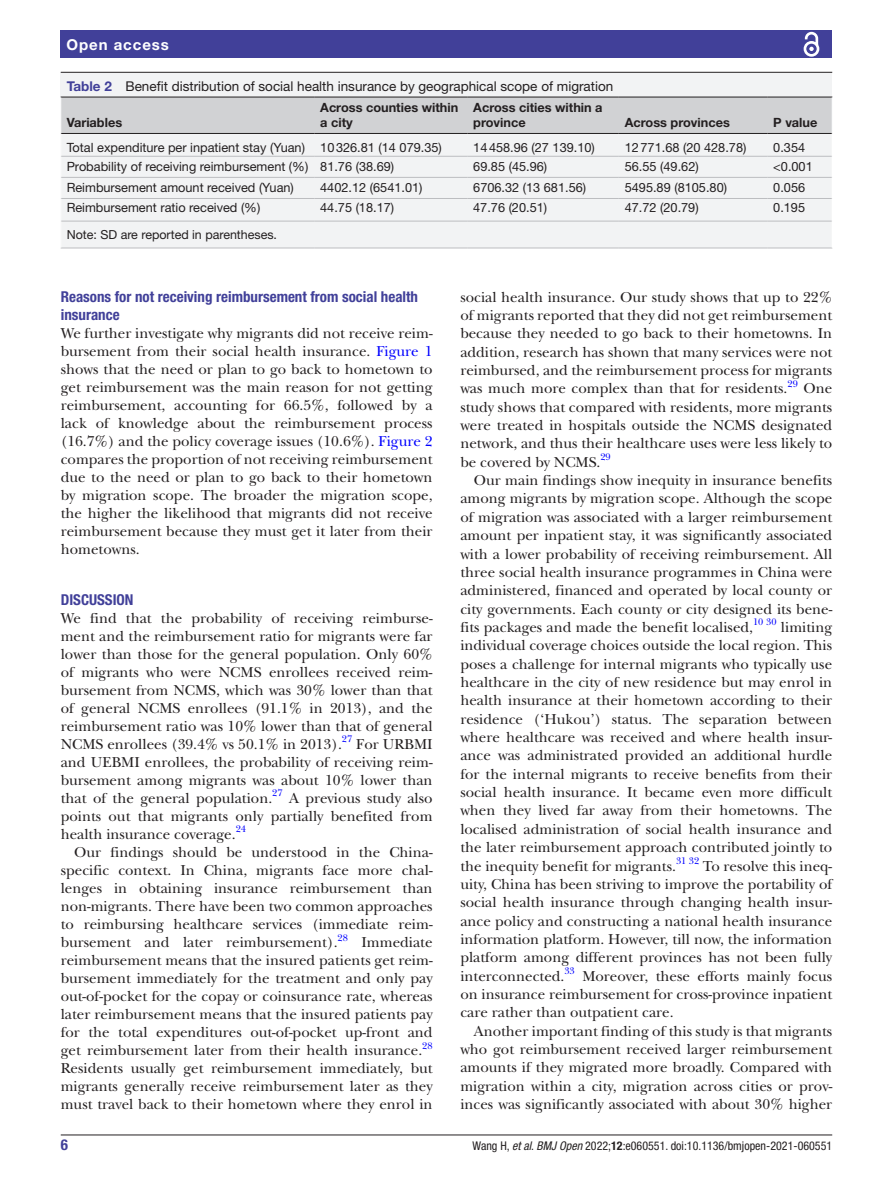
<style>
.page{position:relative;width:893px;height:1191px;background:#fff}
.page>*{position:absolute;margin:0;border:0;box-sizing:border-box;transform-origin:0 0}
.t1{font:15px/18.3px "New Baskerville";color:#231f20;text-align:justify}
.t2{font:700 condensed 15px/18px "Helvetica Neue LT Std";color:#414099}
.t3{font:700 15px "Helvetica Neue LT Std";letter-spacing:.065em;color:#fff}
.t4{font:13.5px "Helvetica Neue LT Std";color:#231f20}
.t5{font:12.75px "Helvetica Neue LT Std";color:#231f20}
.t6{font:700 12.75px/15.3px "Helvetica Neue LT Std";color:#231f20}
.t7{font:12.45px "Helvetica Neue LT Std";color:#231f20}
.t8{font:condensed 12px "Helvetica Neue LT Std";color:#231f20}
.t9{font:9.9px "New Baskerville";color:#00f}
.s1{font-weight:700;color:#414099}
.s2{color:#00f}
.s3{font-style:italic}
.s4{font-weight:700}
</style>
<div class="page">
<hr style="left:61px;top:1134px;width:771px;height:1px;background:#231f20">
<div style="left:61px;top:31px;width:771px;height:27px;background:#414099"></div>
<svg style="left:803px;top:31px;width:17px;height:26px"></svg>
<div style="left:61px;top:73px;width:771px;height:175px;background:#f2f3f4"></div>
<hr style="left:61px;top:72px;width:771px;height:1px;background:#231f20">
<hr style="left:61px;top:248px;width:253px;height:1px;background:#bcbdc0">
<hr style="left:314px;top:248px;width:153px;height:1px;background:#bcbdc0">
<hr style="left:467px;top:248px;width:152px;height:1px;background:#bcbdc0">
<hr style="left:619px;top:248px;width:148px;height:1px;background:#bcbdc0">
<hr style="left:767px;top:248px;width:65px;height:1px;background:#bcbdc0">
<svg style="left:60px;top:97px;width:773px;height:151px"></svg>
<p class="t3" style="left:66px;top:35px;width:104px">Open access</p>
<p class="t4" style="left:67px;top:78px;width:548px"><span class="s1">Table 2</span> Benefit distribution of social health insurance by geographical scope of migration</p>
<p class="t6" style="left:67px;top:115px;width:57px">Variables</p>
<p class="t6" style="left:320px;top:100px;width:140px">Across counties within a city</p>
<p class="t6" style="left:473px;top:100px;width:131px">Across cities within a province</p>
<p class="t6" style="left:625px;top:115px;width:107px">Across provinces</p>
<p class="t6" style="left:773px;top:115px;width:46px">P value</p>
<p class="t5" style="left:67px;top:140px;width:377px">Total expenditure per inpatient stay (Yuan) 10326.81 (14 079.35)</p>
<p class="t5" style="left:473px;top:140px;width:123px">14458.96 (27 139.10)</p>
<p class="t5" style="left:625px;top:140px;width:123px">12771.68 (20 428.78)</p>
<p class="t5" style="left:773px;top:140px;width:33px">0.354</p>
<p class="t5" style="left:67px;top:159px;width:329px">Probability of receiving reimbursement (%) 81.76 (38.69)</p>
<p class="t5" style="left:473px;top:159px;width:75px">69.85 (45.96)</p>
<p class="t5" style="left:625px;top:159px;width:75px">56.55 (49.62)</p>
<p class="t5" style="left:773px;top:159px;width:41px">&lt;0.001</p>
<p class="t5" style="left:67px;top:180px;width:229px">Reimbursement amount received (Yuan)</p>
<p class="t5" style="left:320px;top:180px;width:104px">4402.12 (6541.01)</p>
<p class="t5" style="left:473px;top:180px;width:114px">6706.32 (13 681.56)</p>
<p class="t5" style="left:625px;top:180px;width:104px">5495.89 (8105.80)</p>
<p class="t5" style="left:773px;top:180px;width:33px">0.056</p>
<p class="t5" style="left:67px;top:200px;width:195px">Reimbursement ratio received (%)</p>
<p class="t5" style="left:320px;top:200px;width:75px">44.75 (18.17)</p>
<p class="t5" style="left:473px;top:200px;width:75px">47.76 (20.51)</p>
<p class="t5" style="left:625px;top:200px;width:75px">47.72 (20.79)</p>
<p class="t5" style="left:773px;top:200px;width:33px">0.195</p>
<p class="t7" style="left:67px;top:227px;width:212px">Note: SD are reported in parentheses.</p>
<p class="t2" style="left:61px;top:287px;width:359px">Reasons for not receiving reimbursement from social health insurance</p>
<p class="t1" style="left:61px;top:324px;width:373px">We further investigate why migrants did not receive reim&shy;bursement from their social health insurance. <span class="s2">Figure 1 </span>shows that the need or plan to go back to hometown to get reimbursement was the main reason for not getting reimbursement, accounting for 66.5%, followed by a lack of knowledge about the reimbursement process (16.7%) and the policy coverage issues (10.6%). <span class="s2">Figure 2 </span>compares the proportion of not receiving reimbursement due to the need or plan to go back to their hometown by migration scope. The broader the migration scope, the higher the likelihood that migrants did not receive reimbursement because they must get it later from their hometowns.</p>
<p class="t2" style="left:61px;top:590px;width:74px">DISCUSSION</p>
<p class="t1" style="left:61px;top:609px;width:373px">We find that the probability of receiving reimburse&shy;ment and the reimbursement ratio for migrants were far lower than those for the general population. Only 60% of migrants who were NCMS enrollees received reim&shy;bursement from NCMS, which was 30% lower than that of general NCMS enrollees (91.1% in 2013), and the reimbursement ratio was 10% lower than that of general NCMS enrollees (39.4% vs 50.1% in 2013).</p>
<p class="t9" style="left:342px;top:733px;width:12px">27</p>
<p class="t1" style="left:61px;top:735px;width:373px;text-indent:296px">For URBMI and UEBMI enrollees, the probability of receiving reim&shy;bursement among migrants was about 10% lower than that of the general population.</p>
<p class="t9" style="left:272px;top:787px;width:12px">27</p>
<p class="t1" style="left:61px;top:789px;width:373px;text-indent:228px">A previous study also points out that migrants only partially benefited from health insurance coverage.</p>
<p class="t9" style="left:236px;top:823px;width:12px">24</p>
<p class="t1" style="left:61px;top:843px;width:373px;text-indent:14px">Our findings should be understood in the China&shy;specific context. In China, migrants face more chal&shy;lenges in obtaining insurance reimbursement than non-migrants. There have been two common approaches to reimbursing healthcare services (immediate reim&shy;bursement and later reimbursement).</p>
<p class="t9" style="left:338px;top:931px;width:12px">28</p>
<p class="t1" style="left:61px;top:933px;width:373px;text-indent:301px">Immediate reimbursement means that the insured patients get reim&shy;bursement immediately for the treatment and only pay out-of-pocket for the copay or coinsurance rate, whereas later reimbursement means that the insured patients pay for the total expenditures out-of-pocket up-front and get reimbursement later from their health insurance.</p>
<p class="t9" style="left:422px;top:1039px;width:12px">28</p>
<p class="t1" style="left:61px;top:1059px;width:373px">Residents usually get reimbursement immediately, but migrants generally receive reimbursement later as they must travel back to their hometown where they enrol in</p>
<p class="t1" style="left:460px;top:288px;width:373px">social health insurance. Our study shows that up to 22% of migrants reported that they did not get reimbursement because they needed to go back to their hometowns. In addition, research has shown that many services were not reimbursed, and the reimbursement process for migrants was much more complex than that for residents.<sup>29</sup> One study shows that compared with residents, more migrants were treated in hospitals outside the NCMS designated network, and thus their healthcare uses were less likely to be covered by NCMS.</p>
<p class="t9" style="left:600px;top:451px;width:12px">29</p>
<p class="t1" style="left:460px;top:471px;width:373px;text-indent:14px">Our main findings show inequity in insurance benefits among migrants by migration scope. Although the scope of migration was associated with a larger reimbursement amount per inpatient stay, it was significantly associated with a lower probability of receiving reimbursement. All three social health insurance programmes in China were administered, financed and operated by local county or city governments. Each county or city designed its bene&shy;fits packages and made the benefit localised,</p>
<p class="t9" style="left:753px;top:616px;width:25px">10 30</p>
<p class="t1" style="left:460px;top:618px;width:373px;text-indent:321px">limiting individual coverage choices outside the local region. This poses a challenge for internal migrants who typically use healthcare in the city of new residence but may enrol in health insurance at their hometown according to their residence (‘Hukou’) status. The separation between where healthcare was received and where health insur&shy;ance was administrated provided an additional hurdle for the internal migrants to receive benefits from their social health insurance. It became even more difficult when they lived far away from their hometowns. The localised administration of social health insurance and the later reimbursement approach contributed jointly to the inequity benefit for migrants.</p>
<p class="t9" style="left:676px;top:854px;width:25px">31 32</p>
<p class="t1" style="left:460px;top:856px;width:373px;text-indent:242px">To resolve this ineq&shy;uity, China has been striving to improve the portability of social health insurance through changing health insur&shy;ance policy and constructing a national health insurance information platform. However, till now, the information platform among different provinces has not been fully interconnected.</p>
<p class="t9" style="left:564px;top:965px;width:12px">33</p>
<p class="t1" style="left:460px;top:966px;width:373px;text-indent:122px">Moreover, these efforts mainly focus on insurance reimbursement for cross-province inpatient care rather than outpatient care.</p>
<p class="t1" style="left:460px;top:1021px;width:373px;text-indent:14px">Another important finding of this study is that migrants who got reimbursement received larger reimbursement amounts if they migrated more broadly. Compared with migration within a city, migration across cities or prov&shy;inces was significantly associated with about 30% higher</p>
<p class="t2" style="left:61px;top:1135px;width:9px">6</p>
<p class="t8" style="left:473px;top:1138px;width:361px">Wang H, <span class="s3">et al</span>. <span class="s3">BMJ Open</span> 2022;<span class="s4">12</span>:e060551. doi:10.1136/bmjopen-2021-060551</p>
</div>
